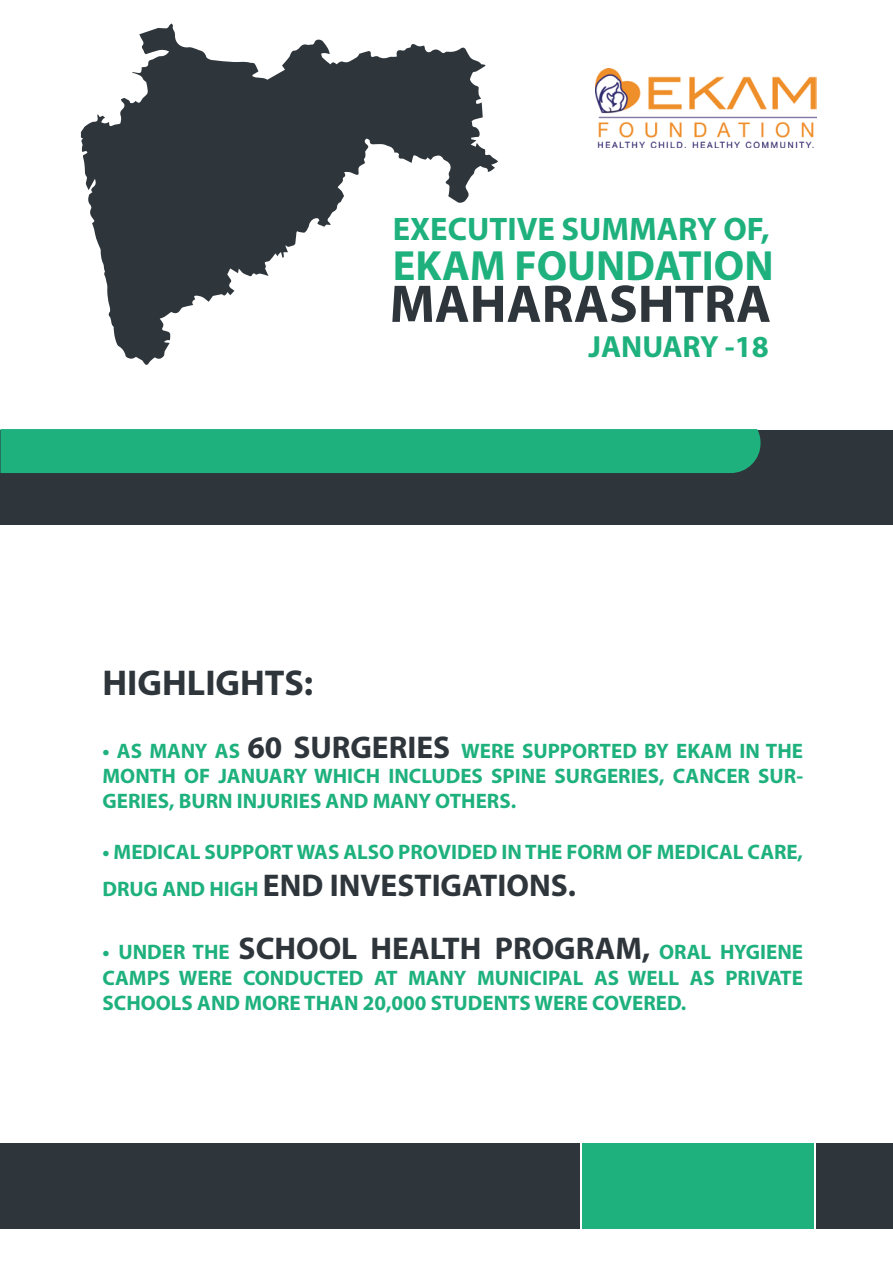
<style>
.page{position:relative;width:893px;height:1263px;background:#fff}
.page>*{position:absolute;margin:0;border:0;box-sizing:border-box;transform-origin:0 0}
.t1{font:700 53.4px "Myriad Pro";color:#2e353b}
.t2{font:700 42.45px "Myriad Pro";color:#1eb17e}
.t3{font:700 36px "Myriad Pro";color:#2e353b}
.t4{font:700 32.7px "Myriad Pro";color:#1eb17e}
.t5{font:700 31.5px "Myriad Pro";color:#2e353b}
.t6{font:700 30.75px "Myriad Pro";color:#1eb17e}
.t7{font:700 21px/25.2px "Myriad Pro";color:#1eb17e;text-align:justify}
.s1{font-size:31.5px;color:#2e353b}
.s2{font-size:21px;color:#1eb17e}
</style>
<div class="page">
<div style="left:0;top:430px;width:893px;height:95px;background:#2e353b"></div>
<div style="left:582px;top:1143px;width:231px;height:86px;background:#1eb17e"></div>
<div style="left:0;top:1143px;width:579px;height:86px;background:#2e353b"></div>
<div style="left:816px;top:1143px;width:77px;height:86px;background:#2e353b"></div>
<div style="left:0;top:429px;width:760px;height:44px;background:#1eb17e"></div>
<svg style="left:80px;top:23px;width:418px;height:342px"></svg>
<img style="left:596px;top:69px;width:221px;height:79px">
<h3 class="t4" style="left:393px;top:208px;width:378px">EXECUTIVE SUMMARY OF,</h3>
<h2 class="t2" style="left:393px;top:238px;width:382px">EKAM FOUNDATION</h2>
<h1 class="t1" style="left:390px;top:269px;width:383px">MAHARASHTRA</h1>
<h3 class="t3" style="left:102px;top:659px;width:212px">HIGHLIGHTS:</h3>
<h3 class="t6" style="left:588px;top:327px;width:182px">JANUARY -18</h3>
<p class="t7" style="left:102px;top:737px;width:702px">• AS MANY AS <span class="s1">60 SURGERIES</span> WERE SUPPORTED BY EKAM IN THE MONTH OF JANUARY WHICH INCLUDES SPINE SURGERIES, CANCER SUR-GERIES, BURN INJURIES AND MANY OTHERS.</p>
<p class="t7" style="left:103px;top:838px;width:702px">• MEDICAL SUPPORT WAS ALSO PROVIDED IN THE FORM OF MEDICAL CARE,</p>
<h3 class="t5" style="left:103px;top:865px;width:475px"><span class="s2">DRUG AND HIGH</span> END INVESTIGATIONS.</h3>
<p class="t7" style="left:102px;top:939px;width:702px">• UNDER THE <span class="s1">SCHOOL HEALTH PROGRAM,</span> ORAL HYGIENE CAMPS WERE CONDUCTED AT MANY MUNICIPAL AS WELL AS PRIVATE SCHOOLS AND MORE THAN 20,000 STUDENTS WERE COVERED.</p>
</div>
